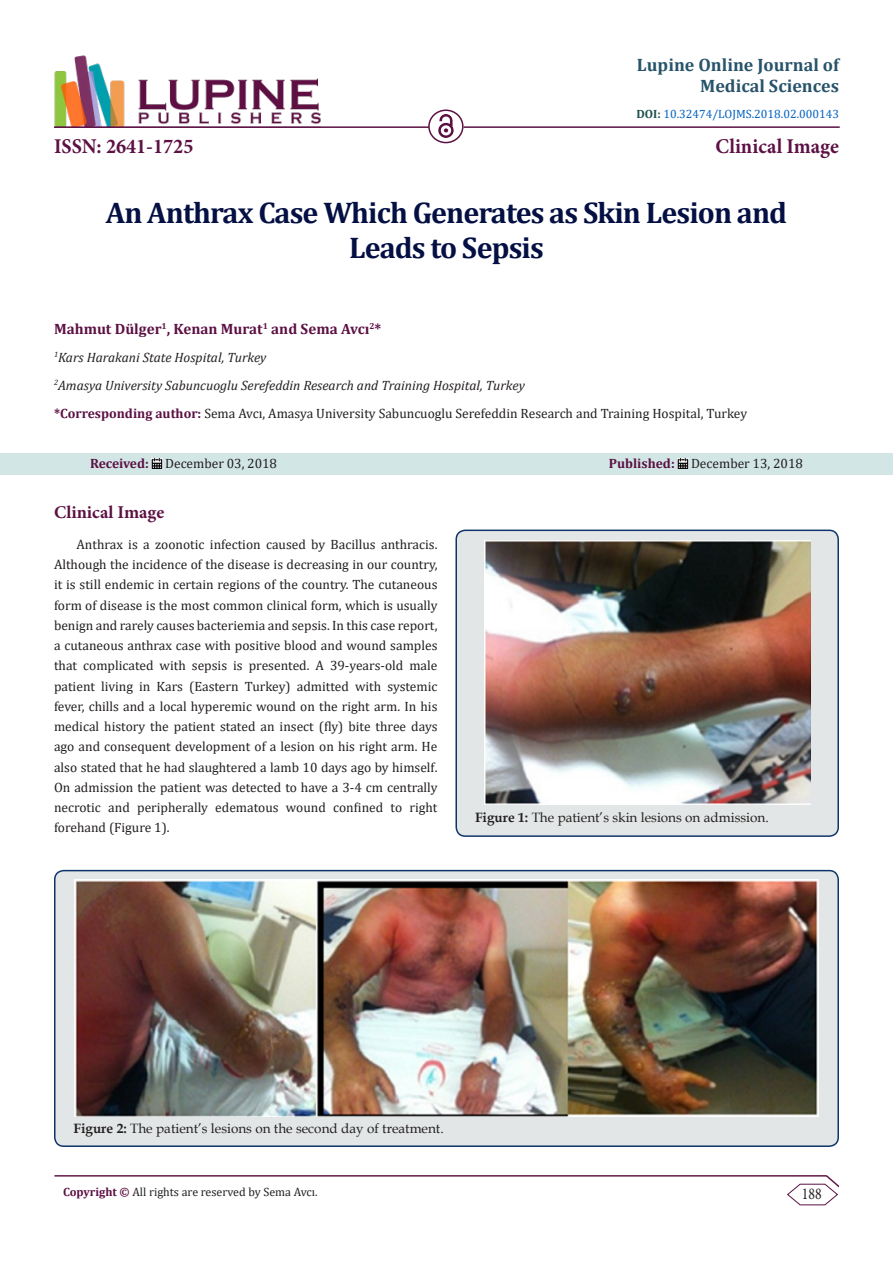
<style>
.page{position:relative;width:893px;height:1263px;background:#fff}
.page>*{position:absolute;margin:0;border:0;box-sizing:border-box;transform-origin:0 0}
.t1{font:700 30px/34.5px "Cambria";letter-spacing:-.03em;color:#041043;text-align:center}
.t2{font:700 21px "Minion Pro";color:#5c1043;scale:.96 1}
.t3{font:700 18px "Cambria";color:#27536a}
.t4{font:700 18px "Minion Pro";color:#5c1043}
.t5{font:16.5px "Minion Pro";color:#231f20;scale:.83 1}
.t6{font:700 15px "Cambria";color:#5c1043}
.List_Paragraph{font:13.5px/20.2px "Cambria";color:#231f20;text-align:justify}
.t7{font:italic 13.5px "Cambria";color:#231f20}
.t8{font:13.5px "Book Antiqua";color:#231f20}
.t9{font:12px "Cambria";color:#231f20}
.t10{font:12px "Cambria";color:#0563c1}
.s1{font-weight:700;color:#1e5050}
.s2{font-weight:700;color:#5c1043}
.s3{font-weight:700}
</style>
<div class="page">
<hr style="left:54px;top:1175px;width:773px;height:1px;background:#5c1043">
<svg style="left:787px;top:1175px;width:52px;height:30px"></svg>
<img style="left:54px;top:55px;width:267px;height:71px">
<hr style="left:54px;top:126px;width:375px;height:2px;background:#5c1043">
<img style="left:438px;top:115px;width:15px;height:23px">
<div style="left:0;top:453px;width:893px;height:21px;background:#d2e6e6"></div>
<svg style="left:152px;top:458px;width:10px;height:11px"></svg>
<svg style="left:677px;top:458px;width:11px;height:11px"></svg>
<div style="left:456px;top:530px;width:382px;height:306px;background:#e3e6e6;border-radius:9px"></div>
<div style="left:455px;top:530px;width:384px;height:307px;border:2px solid #0e356a;border-radius:9px"></div>
<img style="left:484px;top:540px;width:326px;height:264px">
<div style="left:428px;top:109px;width:36px;height:34px;border:2px solid #5c1043;border-radius:50%"></div>
<hr style="left:464px;top:126px;width:376px;height:2px;background:#5c1043">
<div style="left:55px;top:871px;width:783px;height:275px;background:#e3e6e6;border-radius:9px"></div>
<div style="left:54px;top:870px;width:785px;height:277px;border:2px solid #0e356a;border-radius:9px"></div>
<img style="left:74px;top:880px;width:744px;height:236px">
<p class="t3" style="left:637px;top:52px;width:203px">Lupine Online Journal of</p>
<p class="t3" style="left:700px;top:73px;width:140px">Medical Sciences</p>
<p class="t2" style="left:54px;top:131px;width:147px">ISSN: 2641-1725</p>
<p class="t10" style="left:636px;top:107px;width:204px"><span class="s1">DOI:</span> 10.32474/LOJMS.2018.02.000143</p>
<p class="t2" style="left:716px;top:131px;width:130px">Clinical Image</p>
<p class="t1" style="left:106px;top:195px;width:683px">An Anthrax Case Which Generates as Skin Lesion and<br>Leads to Sepsis</p>
<p class="t6" style="left:54px;top:318px;width:329px">Mahmut Dülger<sup>1</sup>, Kenan Murat<sup>1</sup> and Sema Avcı<sup>2</sup>*</p>
<p class="t7" style="left:54px;top:347px;width:214px"><sup>1</sup>Kars Harakani State Hospital, Turkey</p>
<p class="t7" style="left:54px;top:375px;width:472px"><sup>2</sup>Amasya University Sabuncuoglu Serefeddin Research and Training Hospital, Turkey</p>
<p class="List_Paragraph" style="left:54px;top:403px;width:695px"><span class="s2">*Corresponding author:</span> Sema Avcı, Amasya University Sabuncuoglu Serefeddin Research and Training Hospital, Turkey</p>
<p class="List_Paragraph" style="left:90px;top:453px;width:189px"><span class="s2">Received:</span> December 03, 2018</p>
<p class="List_Paragraph" style="left:609px;top:453px;width:196px"><span class="s2">Published:</span> December 13, 2018</p>
<p class="t4" style="left:54px;top:500px;width:112px">Clinical Image</p>
<p class="List_Paragraph" style="left:54px;top:534px;width:385px;text-indent:22px">Anthrax is a zoonotic infection caused by Bacillus anthracis.<br>Although the incidence of the disease is decreasing in our country, it is still endemic in certain regions of the country. The cutaneous form of disease is the most common clinical form, which is usually benign and rarely causes bacteriemia and sepsis. In this case report, a cutaneous anthrax case with positive blood and wound samples that complicated with sepsis is presented. A 39-years-old male patient living in Kars (Eastern Turkey) admitted with systemic fever, chills and a local hyperemic wound on the right arm. In his medical history the patient stated an insect (fly) bite three days ago and consequent development of a lesion on his right arm. He also stated that he had slaughtered a lamb 10 days ago by himself.<br>On admission the patient was detected to have a 3-4 cm centrally necrotic and peripherally edematous wound confined to right forehand (Figure 1).</p>
<p class="t8" style="left:475px;top:808px;width:295px"><span class="s3">Figure 1:</span> The patient’s skin lesions on admission.</p>
<p class="t8" style="left:74px;top:1119px;width:372px"><span class="s3">Figure 2:</span> The patient’s lesions on the second day of treatment.</p>
<p class="t9" style="left:63px;top:1185px;width:256px"><span class="s2">Copyright ©</span> All rights are reserved by Sema Avcı.</p>
<p class="t5" style="left:802px;top:1183px;width:25px">188</p>
</div>
